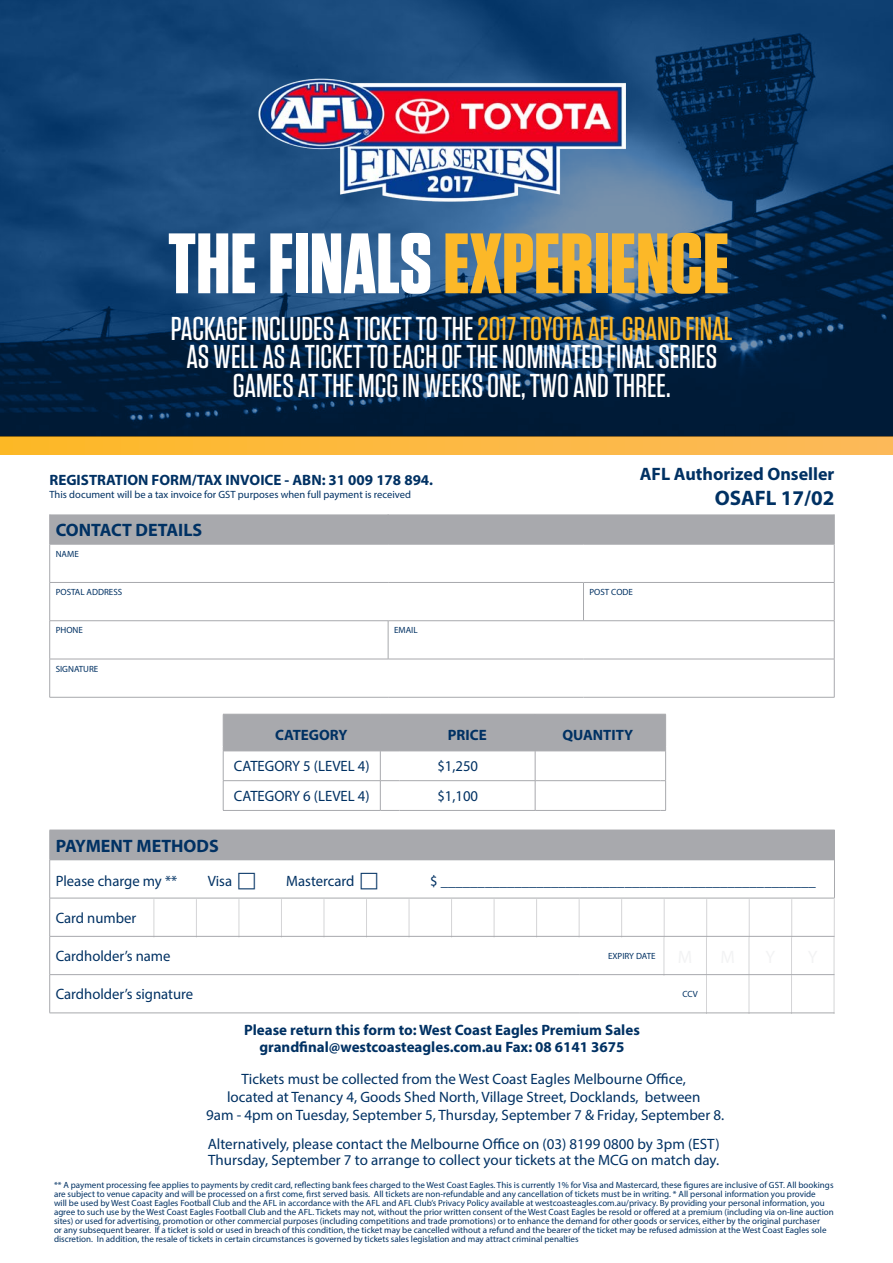
<style>
.page{position:relative;width:893px;height:1263px;background:#fff}
.page>*{position:absolute;margin:0;border:0;box-sizing:border-box;transform-origin:0 0}
.t1{font:700 85.5px "Tungsten";color:#fcb828}
.t2{font:500 33px/28.5px "Tungsten";color:#fff;text-align:center}
.t3{font:700 21px "Myriad Pro";color:#003163}
.t4{font:700 18px "Myriad Pro";color:#003163}
.Terms___Conditions{font:15px "Myriad Pro";color:#003163}
.t5{font:700 15px "Myriad Pro";color:#003163}
.t6{font:10.5px "Myriad Pro";color:#003163}
.t7{font:9px/9px "Myriad Pro";color:#003163}
.s1{color:#fff}
.s2{color:#fcb828}
</style>
<div class="page">
<div style="left:50px;top:514px;width:784px;height:30px;background:#a8a9ad"></div>
<hr style="left:49px;top:514px;width:1px;height:30px;background:#a8a9ad">
<hr style="left:388px;top:514px;width:1px;height:30px;background:#a8a9ad">
<hr style="left:50px;top:544px;width:338px;height:1px;background:#a8a9ad">
<hr style="left:49px;top:544px;width:1px;height:38px;background:#a8a9ad">
<hr style="left:388px;top:544px;width:195px;height:1px;background:#a8a9ad">
<hr style="left:583px;top:544px;width:251px;height:1px;background:#a8a9ad">
<hr style="left:50px;top:582px;width:338px;height:1px;background:#a8a9ad">
<hr style="left:49px;top:583px;width:1px;height:37px;background:#a8a9ad">
<hr style="left:388px;top:582px;width:195px;height:1px;background:#a8a9ad">
<hr style="left:583px;top:582px;width:251px;height:1px;background:#a8a9ad">
<hr style="left:583px;top:583px;width:1px;height:37px;background:#a8a9ad">
<hr style="left:834px;top:583px;width:1px;height:37px;background:#a8a9ad">
<hr style="left:50px;top:620px;width:338px;height:1px;background:#a8a9ad">
<hr style="left:49px;top:621px;width:1px;height:38px;background:#a8a9ad">
<hr style="left:388px;top:620px;width:195px;height:1px;background:#a8a9ad">
<hr style="left:388px;top:621px;width:1px;height:38px;background:#a8a9ad">
<hr style="left:583px;top:620px;width:251px;height:1px;background:#a8a9ad">
<hr style="left:50px;top:659px;width:338px;height:1px;background:#a8a9ad">
<hr style="left:49px;top:659px;width:1px;height:38px;background:#a8a9ad">
<hr style="left:388px;top:659px;width:195px;height:1px;background:#a8a9ad">
<hr style="left:583px;top:659px;width:251px;height:1px;background:#a8a9ad">
<hr style="left:834px;top:514px;width:1px;height:30px;background:#a8a9ad">
<hr style="left:834px;top:544px;width:1px;height:38px;background:#a8a9ad">
<hr style="left:834px;top:621px;width:1px;height:38px;background:#a8a9ad">
<hr style="left:834px;top:659px;width:1px;height:38px;background:#a8a9ad">
<hr style="left:50px;top:697px;width:338px;height:1px;background:#a8a9ad">
<hr style="left:388px;top:697px;width:195px;height:1px;background:#a8a9ad">
<hr style="left:583px;top:697px;width:251px;height:1px;background:#a8a9ad">
<div style="left:50px;top:830px;width:784px;height:30px;background:#a8a9ad"></div>
<hr style="left:50px;top:898px;width:529px;height:1px;background:#a8a9ad">
<hr style="left:579px;top:898px;width:256px;height:1px;background:#a8a9ad">
<hr style="left:50px;top:936px;width:529px;height:1px;background:#a8a9ad">
<hr style="left:579px;top:936px;width:255px;height:1px;background:#a8a9ad">
<hr style="left:50px;top:974px;width:529px;height:1px;background:#a8a9ad">
<hr style="left:579px;top:974px;width:255px;height:1px;background:#a8a9ad">
<svg style="left:49px;top:830px;width:1px;height:29px"></svg>
<hr style="left:49px;top:860px;width:1px;height:38px;background:#a8a9ad">
<hr style="left:579px;top:859px;width:256px;height:1px;background:#a8a9ad">
<hr style="left:49px;top:898px;width:1px;height:38px;background:#a8a9ad">
<hr style="left:49px;top:936px;width:1px;height:38px;background:#a8a9ad">
<hr style="left:49px;top:975px;width:1px;height:38px;background:#a8a9ad">
<hr style="left:50px;top:1013px;width:529px;height:1px;background:#a8a9ad">
<hr style="left:579px;top:1013px;width:255px;height:1px;background:#a8a9ad">
<svg style="left:834px;top:830px;width:1px;height:29px"></svg>
<hr style="left:834px;top:860px;width:1px;height:38px;background:#a8a9ad">
<hr style="left:154px;top:899px;width:1px;height:38px;background:#a8a9ad">
<hr style="left:196px;top:899px;width:1px;height:38px;background:#a8a9ad">
<hr style="left:239px;top:899px;width:1px;height:38px;background:#a8a9ad">
<hr style="left:281px;top:899px;width:1px;height:38px;background:#a8a9ad">
<hr style="left:324px;top:899px;width:1px;height:38px;background:#a8a9ad">
<hr style="left:366px;top:899px;width:1px;height:38px;background:#a8a9ad">
<hr style="left:409px;top:899px;width:1px;height:38px;background:#a8a9ad">
<hr style="left:451px;top:899px;width:1px;height:38px;background:#a8a9ad">
<hr style="left:494px;top:899px;width:1px;height:38px;background:#a8a9ad">
<hr style="left:536px;top:899px;width:1px;height:38px;background:#a8a9ad">
<hr style="left:579px;top:899px;width:1px;height:38px;background:#a8a9ad">
<hr style="left:621px;top:899px;width:1px;height:38px;background:#a8a9ad">
<hr style="left:664px;top:899px;width:1px;height:38px;background:#a8a9ad">
<hr style="left:706px;top:899px;width:1px;height:38px;background:#a8a9ad">
<hr style="left:749px;top:899px;width:1px;height:38px;background:#a8a9ad">
<hr style="left:791px;top:899px;width:1px;height:38px;background:#a8a9ad">
<hr style="left:834px;top:899px;width:1px;height:38px;background:#a8a9ad">
<hr style="left:664px;top:937px;width:1px;height:39px;background:#a8a9ad">
<hr style="left:706px;top:937px;width:1px;height:39px;background:#a8a9ad">
<hr style="left:749px;top:937px;width:1px;height:39px;background:#a8a9ad">
<hr style="left:791px;top:937px;width:1px;height:39px;background:#a8a9ad">
<hr style="left:834px;top:937px;width:1px;height:39px;background:#a8a9ad">
<hr style="left:706px;top:976px;width:1px;height:38px;background:#a8a9ad">
<hr style="left:749px;top:976px;width:1px;height:38px;background:#a8a9ad">
<hr style="left:791px;top:976px;width:1px;height:38px;background:#a8a9ad">
<hr style="left:834px;top:976px;width:1px;height:38px;background:#a8a9ad">
<div style="left:0;top:436px;width:893px;height:19px;background:linear-gradient(to right,#fdb928,#fcb95a)"></div>
<svg style="left:223px;top:714px;width:443px;height:97px"></svg>
<img style="left:0;top:0;width:893px;height:436px">
<img style="left:258px;top:55px;width:368px;height:170px">
<p class="t1" style="left:168px;top:218px;width:563px"><span class="s1">THE FINALS</span> EXPERIENCE</p>
<p class="t2" style="left:171px;top:315px;width:564px">PACKAGE INCLUDES A TICKET TO THE <span class="s2">2017 TOYOTA AFL GRAND FINAL</span></p>
<p class="t2" style="left:186px;top:343px;width:532px">AS WELL AS A TICKET TO EACH OF THE NOMINATED FINAL SERIES<br>GAMES AT THE MCG IN WEEKS ONE, TWO AND THREE.</p>
<p class="t5" style="left:50px;top:470px;width:385px">REGISTRATION FORM/TAX INVOICE - ABN: 31 009 178 894.</p>
<p class="t6" style="left:50px;top:488px;width:363px">This document will be a tax invoice for GST purposes when full payment is received</p>
<p class="t4" style="left:640px;top:462px;width:196px">AFL Authorized Onseller</p>
<p class="t3" style="left:715px;top:484px;width:121px">OSAFL 17/02</p>
<p class="t4" style="left:56px;top:518px;width:148px">CONTACT DETAILS</p>
<p class="t7" style="left:56px;top:549px;width:25px">NAME</p>
<p class="t7" style="left:56px;top:587px;width:68px">POSTAL ADDRESS</p>
<p class="t7" style="left:589px;top:587px;width:45px">POST CODE</p>
<p class="t7" style="left:56px;top:626px;width:29px">PHONE</p>
<p class="t7" style="left:394px;top:626px;width:25px">EMAIL</p>
<p class="t7" style="left:56px;top:664px;width:44px">SIGNATURE</p>
<p class="t5" style="left:275px;top:725px;width:74px">CATEGORY</p>
<p class="t5" style="left:448px;top:725px;width:40px">PRICE</p>
<p class="t5" style="left:562px;top:725px;width:72px">QUANTITY</p>
<p class="Terms___Conditions" style="left:234px;top:757px;width:137px">CATEGORY 5 (LEVEL 4)</p>
<p class="Terms___Conditions" style="left:437px;top:757px;width:42px">$1,250</p>
<p class="Terms___Conditions" style="left:234px;top:787px;width:137px">CATEGORY 6 (LEVEL 4)</p>
<p class="Terms___Conditions" style="left:437px;top:787px;width:42px">$1,100</p>
<p class="t4" style="left:56px;top:834px;width:165px">PAYMENT METHODS</p>
<p class="Terms___Conditions" style="left:56px;top:871px;width:123px">Please charge my **</p>
<p class="Terms___Conditions" style="left:208px;top:871px;width:26px">Visa</p>
<p class="Terms___Conditions" style="left:286px;top:871px;width:70px">Mastercard</p>
<p class="Terms___Conditions" style="left:430px;top:871px;width:387px">$ ___________________________________________________</p>
<p class="Terms___Conditions" style="left:56px;top:908px;width:82px">Card number</p>
<p class="Terms___Conditions" style="left:56px;top:947px;width:116px">Cardholder’s name</p>
<p class="t7" style="left:608px;top:951px;width:49px">EXPIRY DATE</p>
<p class="Terms___Conditions" style="left:56px;top:985px;width:139px">Cardholder’s signature</p>
<p class="t7" style="left:682px;top:989px;width:17px">CCV</p>
<p class="t5" style="left:244px;top:1020px;width:397px">Please return this form to: West Coast Eagles Premium Sales</p>
<p class="t5" style="left:259px;top:1037px;width:367px">grandfinal@westcoasteagles.com.au Fax: 08 6141 3675</p>
<p class="Terms___Conditions" style="left:242px;top:1070px;width:446px">Tickets must be collected from the West Coast Eagles Melbourne Office,</p>
<p class="Terms___Conditions" style="left:227px;top:1087px;width:475px">located at Tenancy 4, Goods Shed North, Village Street, Docklands, between</p>
<p class="Terms___Conditions" style="left:206px;top:1105px;width:520px">9am - 4pm on Tuesday, September 5, Thursday, September 7 &amp; Friday, September 8.</p>
<p class="Terms___Conditions" style="left:208px;top:1135px;width:514px">Alternatively, please contact the Melbourne Office on (03) 8199 0800 by 3pm (EST)</p>
<p class="Terms___Conditions" style="left:208px;top:1151px;width:512px">Thursday, September 7 to arrange to collect your tickets at the MCG on match day.</p>
<p class="t7" style="left:54px;top:1180px;width:781px">** A payment processing fee applies to payments by credit card, reflecting bank fees charged to the West Coast Eagles. This is currently 1% for Visa and Mastercard, these figures are inclusive of GST. All bookings are subject to venue capacity and will be processed on a first come, first served basis. All tickets are non-refundable and any cancellation of tickets must be in writing. * All personal information you provide<br>will be used by West Coast Eagles Football Club and the AFL in accordance with the AFL and AFL Club’s Privacy Policy available at westcoasteagles.com.au/privacy. By providing your personal information, you agree to such use by the West Coast Eagles Football Club and the AFL. Tickets may not, without the prior written consent of the West Coast Eagles be resold or offered at a premium (including via on-line auction sites) or used for advertising, promotion or other commercial purposes (including competitions and trade promotions) or to enhance the demand for other goods or services, either by the original purchaser<br>or any subsequent bearer. If a ticket is sold or used in breach of this condition, the ticket may be cancelled without a refund and the bearer of the ticket may be refused admission at the West Coast Eagles sole discretion. In addition, the resale of tickets in certain circumstances is governed by tickets sales legislation and may attract criminal penalties</p>
</div>
